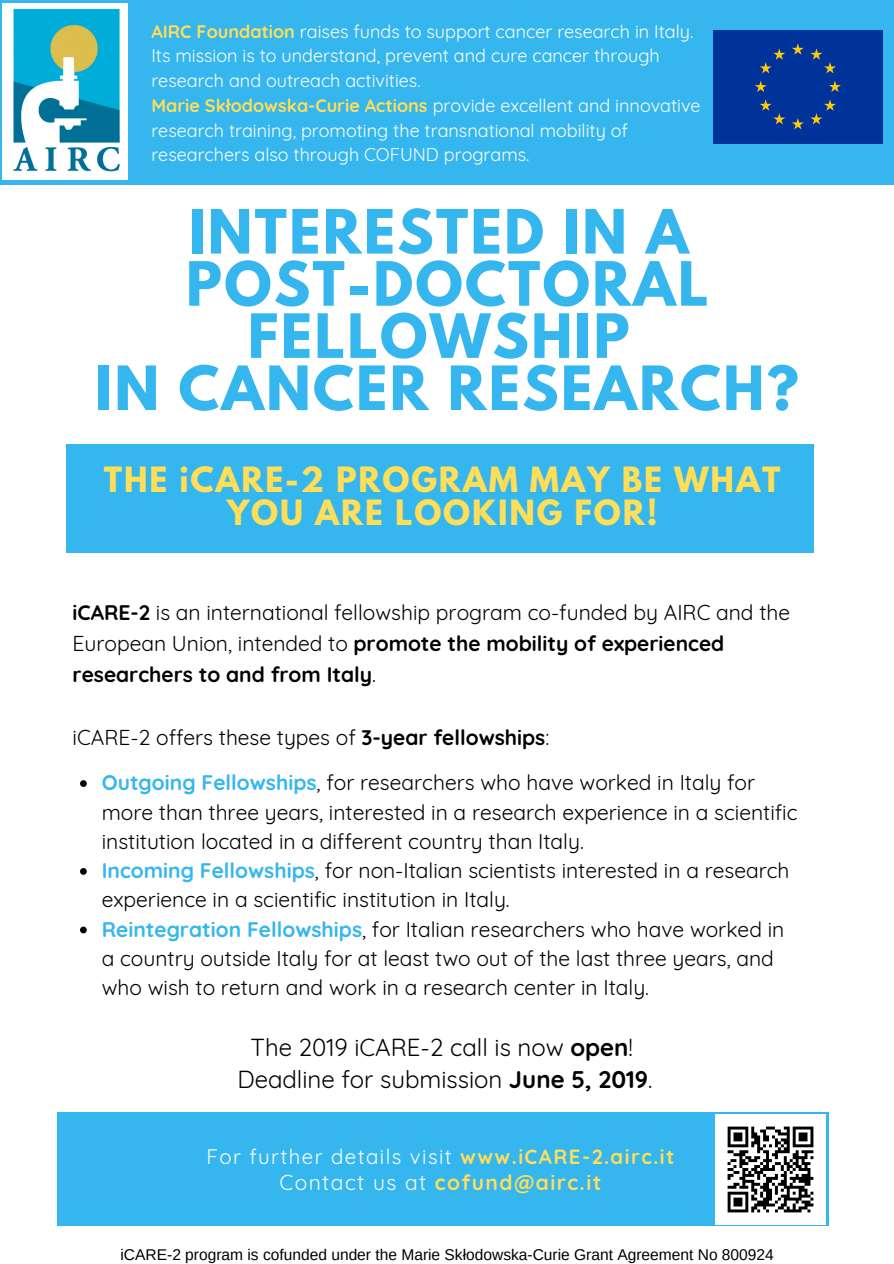
<style>
.page{position:relative;width:894px;height:1264px;background:#fff}
.page>*{position:absolute;margin:0;border:0;box-sizing:border-box;transform-origin:0 0}
.t1{font:700 54px/52.2px "League Spartan";letter-spacing:.04em;color:#35b6ee;text-align:center}
.t2{font:700 30.9px/33.5px "League Spartan";letter-spacing:.06em;color:#ffde59;text-align:center}
.t3{font:24px/32.7px "Quicksand";color:#000;text-align:center}
.t4{font:21px/29.2px "Quicksand";color:#000}
.t5{font:700 21px "Quicksand";letter-spacing:.07em;color:#ffde59}
.t6{font:20.55px "Quicksand";letter-spacing:.07em;color:#fff}
.t7{font:18px/24.8px "Quicksand";color:#fff}
.t8{font:15.6px "Arimo";color:#000}
.s1{font-weight:700;color:#ffde59}
.s2{font-weight:700}
.s3{font-weight:700;color:#35b6ee}
.s4{font-weight:400;color:#fff}
</style>
<div class="page">
<div style="left:67px;top:444px;width:746px;height:108px;background:#35b6ee"></div>
<div style="left:57px;top:1111px;width:771px;height:114px;background:#35b6ee"></div>
<div style="left:0;top:0;width:893px;height:185px;background:#35b6ee"></div>
<img style="left:2px;top:3px;width:125px;height:176px">
<svg style="left:80px;top:780px;width:7px;height:7px"></svg>
<svg style="left:80px;top:868px;width:7px;height:6px"></svg>
<svg style="left:80px;top:926px;width:7px;height:7px"></svg>
<div style="left:713px;top:31px;width:169px;height:112px;background:#039"></div>
<img style="left:715px;top:1114px;width:110px;height:110px">
<p class="t7" style="left:151px;top:18px;width:550px"><span class="s1">AIRC Foundation</span> raises funds to support cancer research in Italy.<br>Its mission is to understand, prevent and cure cancer through research and outreach activities.<br><span class="s1">Marie Skłodowska-Curie Actions</span> provide excellent and innovative research training, promoting the transnational mobility of researchers also through COFUND programs.</p>
<h1 class="t1" style="left:95px;top:213px;width:704px">INTERESTED IN A<br>POST-DOCTORAL<br>FELLOWSHIP<br>IN CANCER RESEARCH?</h1>
<h2 class="t2" style="left:104px;top:466px;width:678px">THE iCARE-2 PROGRAM MAY BE WHAT<br>YOU ARE LOOKING FOR!</h2>
<p class="t4" style="left:73px;top:596px;width:718px;line-height:31.2px"><span class="s2">iCARE-2</span> is an international fellowship program co-funded by AIRC and the<br>European Union, intended to <span class="s2">promote the mobility of experienced researchers to and from Italy</span>.</p>
<p class="t4" style="left:73px;top:722px;width:478px">iCARE-2 offers these types of <span class="s2">3-year fellowships</span>:</p>
<p class="t4" style="left:102px;top:767px;width:697px"><span class="s3">Outgoing Fellowships</span>, for researchers who have worked in Italy for more than three years, interested in a research experience in a scientific institution located in a different country than Italy.<br><span class="s3">Incoming Fellowships</span>, for non-Italian scientists interested in a research experience in a scientific institution in Italy.<br><span class="s3">Reintegration Fellowships</span>, for Italian researchers who have worked in a country outside Italy for at least two out of the last three years, and who wish to return and work in a research center in Italy.</p>
<p class="t3" style="left:237px;top:1030px;width:416px">The 2019 iCARE-2 call is now <span class="s2">open</span>!<br>Deadline for submission <span class="s2">June 5, 2019</span>.</p>
<p class="t6" style="left:206px;top:1143px;width:469px">For further details visit <span class="s1">www.iCARE-2.airc.it</span></p>
<p class="t5" style="left:279px;top:1169px;width:323px"><span class="s4">Contact us at</span> cofund@airc.it</p>
<p class="t8" style="left:120px;top:1245px;width:654px">iCARE-2 program is cofunded under the Marie Skłodowska-Curie Grant Agreement No 800924</p>
</div>
